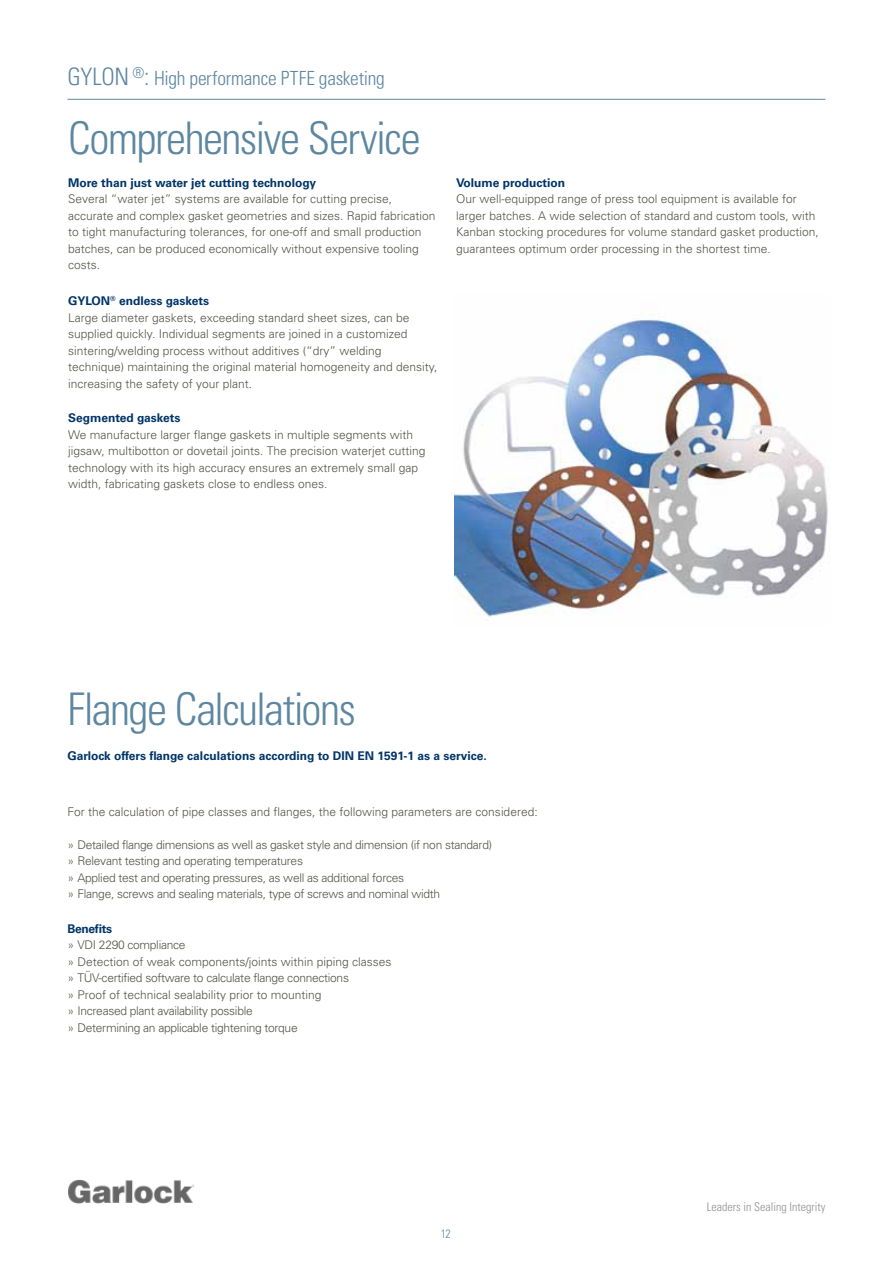
<style>
.page{position:relative;width:893px;height:1263px;background:#fff}
.page>*{position:absolute;margin:0;border:0;box-sizing:border-box;transform-origin:0 0}
.t1{font:300 condensed 45px "Univers LT Std";letter-spacing:-.035em;color:#5d87a1}
.t2{font:300 condensed 19.5px "Univers LT Std";letter-spacing:-.01em;color:#5d87a1}
.t3{font:300 12px/16.5px "Univers";color:#54534a}
.t4{font:300 12px/16.5px "Univers";letter-spacing:-.025em;color:#54534a}
.t5{font:700 12px "Univers LT Std";color:#003468}
.t6{font:700 12px "Univers LT Std";color:#003568}
.t7{font:300 condensed 12px "Univers";color:#919195}
.t8{font:300 condensed 12px "Univers LT Std";color:#5d87a1}
.s1{font-size:24px}
</style>
<div class="page">
<hr style="left:68px;top:99px;width:757px;height:1px;background:#5d87a1">
<img style="left:68px;top:1179px;width:126px;height:25px">
<img style="left:454px;top:319px;width:374px;height:298px">
<h2 class="t2" style="left:68px;top:67px;width:319px"><span class="s1">GYLON</span> <sup>®</sup><span class="s1">:</span> High performance PTFE gasketing</h2>
<h1 class="t1" style="left:68px;top:111px;width:354px">Comprehensive Service</h1>
<p class="t5" style="left:68px;top:176px;width:250px">More than just water jet cutting technology</p>
<p class="t3" style="left:68px;top:190px;width:369px">Several “water jet” systems are available for cutting precise, accurate and complex gasket geometries and sizes. Rapid fabrication to tight manufacturing tolerances, for one-off and small production batches, can be produced economically without expensive tooling costs.</p>
<p class="t5" style="left:68px;top:294px;width:143px">GYLON<sup>®</sup> endless gaskets</p>
<p class="t3" style="left:68px;top:309px;width:371px">Large diameter gaskets, exceeding standard sheet sizes, can be supplied quickly. Individual segments are joined in a customized sintering/welding process without additives (“dry” welding technique) maintaining the original material homogeneity and density, increasing the safety of your plant.</p>
<p class="t5" style="left:68px;top:411px;width:114px">Segmented gaskets</p>
<p class="t3" style="left:68px;top:426px;width:359px">We manufacture larger flange gaskets in multiple segments with jigsaw, multibotton or dovetail joints. The precision waterjet cutting technology with its high accuracy ensures an extremely small gap width, fabricating gaskets close to endless ones.</p>
<p class="t5" style="left:456px;top:176px;width:111px">Volume production</p>
<p class="t3" style="left:456px;top:190px;width:364px">Our well-equipped range of press tool equipment is available for larger batches. A wide selection of standard and custom tools, with Kanban stocking procedures for volume standard gasket production, guarantees optimum order processing in the shortest time.</p>
<h1 class="t1" style="left:68px;top:683px;width:290px">Flange Calculations</h1>
<p class="t6" style="left:68px;top:748px;width:421px">Garlock offers flange calculations according to DIN EN 1591-1 as a service.</p>
<p class="t3" style="left:68px;top:803px;width:472px">For the calculation of pipe classes and flanges, the following parameters are considered:</p>
<p class="t4" style="left:68px;top:836px;width:426px">» Detailed flange dimensions as well as gasket style and dimension (if non standard) » Relevant testing and operating temperatures<br>» Applied test and operating pressures, as well as additional forces<br>» Flange, screws and sealing materials, type of screws and nominal width</p>
<p class="t6" style="left:68px;top:922px;width:46px">Benefits</p>
<p class="t4" style="left:68px;top:936px;width:326px">» VDI 2290 compliance<br>» Detection of weak components/joints within piping classes » TÜV-certified software to calculate flange connections<br>» Proof of technical sealability prior to mounting<br>» Increased plant availability possible<br>» Determining an applicable tightening torque</p>
<p class="t8" style="left:441px;top:1226px;width:12px">12</p>
<p class="t7" style="left:707px;top:1199px;width:120px">Leaders in Sealing Integrity</p>
</div>
